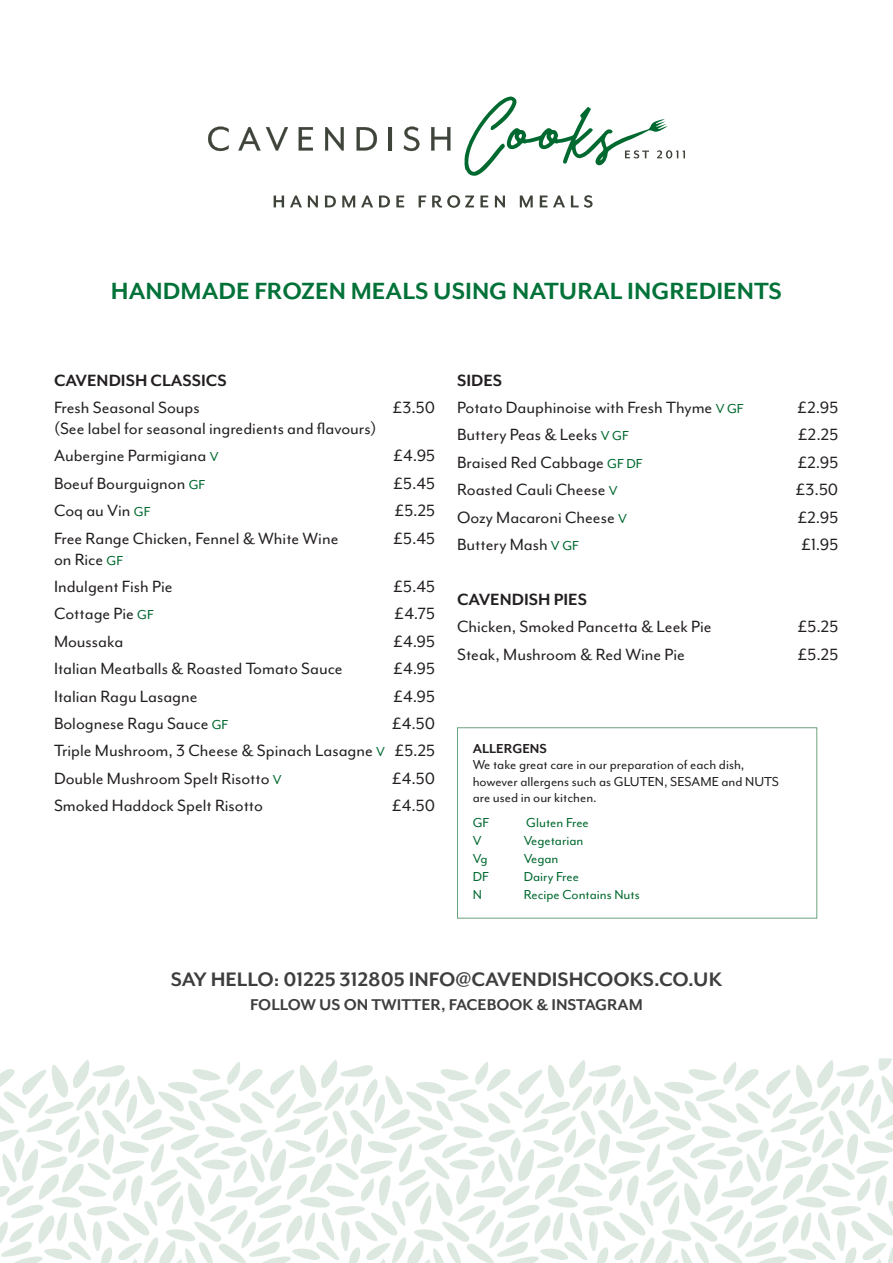
<style>
.page{position:relative;width:893px;height:1263px;background:#fff}
.page>*{position:absolute;margin:0;border:0;box-sizing:border-box;transform-origin:0 0}
.t1{font:700 27px "Mr Eaves Mod OT";color:#027239}
.t2{font:700 22.5px "Mr Eaves Mod OT";color:#3e3e3f}
.t3{font:18.75px "Mr Eaves Mod OT";color:#231f20}
.t4{font:700 18.75px "Mr Eaves Mod OT";color:#231f20}
.t5{font:700 18px "Mr Eaves Mod OT";color:#3e3e3f}
.t6{font:15px/16.5px "Mr Eaves Mod OT";color:#231f20}
.t7{font:15px "Mr Eaves Mod OT";color:#00692f}
.s1{font-size:15px;color:#00692f}
.s2{font-weight:700}
</style>
<div class="page">
<svg style="left:0;top:1060px;width:893px;height:203px"></svg>
<svg style="left:274px;top:195px;width:10px;height:12px"></svg>
<svg style="left:290px;top:195px;width:12px;height:12px"></svg>
<svg style="left:308px;top:195px;width:10px;height:12px"></svg>
<svg style="left:325px;top:195px;width:11px;height:12px"></svg>
<svg style="left:342px;top:195px;width:13px;height:12px"></svg>
<svg style="left:361px;top:195px;width:12px;height:12px"></svg>
<svg style="left:379px;top:195px;width:11px;height:12px"></svg>
<svg style="left:396px;top:195px;width:8px;height:12px"></svg>
<svg style="left:419px;top:195px;width:7px;height:12px"></svg>
<svg style="left:432px;top:195px;width:42px;height:13px"></svg>
<svg style="left:480px;top:195px;width:8px;height:12px"></svg>
<svg style="left:495px;top:195px;width:10px;height:12px"></svg>
<svg style="left:520px;top:195px;width:13px;height:12px"></svg>
<svg style="left:540px;top:195px;width:7px;height:12px"></svg>
<svg style="left:553px;top:195px;width:12px;height:12px"></svg>
<svg style="left:571px;top:195px;width:22px;height:13px"></svg>
<svg style="left:208px;top:126px;width:21px;height:25px"></svg>
<svg style="left:238px;top:127px;width:50px;height:24px"></svg>
<svg style="left:299px;top:127px;width:14px;height:24px"></svg>
<svg style="left:325px;top:127px;width:19px;height:24px"></svg>
<svg style="left:357px;top:127px;width:20px;height:24px"></svg>
<hr style="left:389px;top:127px;width:3px;height:24px;background:#3f443a">
<svg style="left:404px;top:126px;width:15px;height:25px"></svg>
<svg style="left:431px;top:127px;width:19px;height:24px"></svg>
<svg style="left:464px;top:97px;width:221px;height:79px"></svg>
<div style="left:457px;top:727px;width:360px;height:191px;border:1px solid #6ca47e"></div>
<p class="t1" style="left:111px;top:276px;width:673px">HANDMADE FROZEN MEALS USING NATURAL INGREDIENTS</p>
<p class="t4" style="left:54px;top:370px;width:174px">CAVENDISH CLASSICS</p>
<p class="t3" style="left:54px;top:397px;width:147px">Fresh Seasonal Soups</p>
<p class="t3" style="left:393px;top:397px;width:44px">£3.50</p>
<p class="t3" style="left:54px;top:418px;width:324px">(See label for seasonal ingredients and flavours)</p>
<p class="t3" style="left:54px;top:446px;width:166px">Aubergine Parmigiana <span class="s1">V</span></p>
<p class="t3" style="left:393px;top:446px;width:43px">£4.95</p>
<p class="t3" style="left:54px;top:473px;width:153px">Boeuf Bourguignon <span class="s1">GF</span></p>
<p class="t3" style="left:394px;top:473px;width:43px">£5.45</p>
<p class="t3" style="left:54px;top:500px;width:98px">Coq au Vin <span class="s1">GF</span></p>
<p class="t3" style="left:395px;top:500px;width:42px">£5.25</p>
<p class="t3" style="left:54px;top:528px;width:286px">Free Range Chicken, Fennel &amp; White Wine</p>
<p class="t3" style="left:394px;top:528px;width:43px">£5.45</p>
<p class="t3" style="left:54px;top:549px;width:71px">on Rice <span class="s1">GF</span></p>
<p class="t3" style="left:54px;top:576px;width:120px">Indulgent Fish Pie</p>
<p class="t3" style="left:394px;top:576px;width:43px">£5.45</p>
<p class="t3" style="left:54px;top:604px;width:101px">Cottage Pie <span class="s1">GF</span></p>
<p class="t3" style="left:395px;top:604px;width:42px">£4.75</p>
<p class="t3" style="left:54px;top:631px;width:71px">Moussaka</p>
<p class="t3" style="left:393px;top:631px;width:43px">£4.95</p>
<p class="t3" style="left:54px;top:658px;width:290px">Italian Meatballs &amp; Roasted Tomato Sauce</p>
<p class="t3" style="left:393px;top:658px;width:43px">£4.95</p>
<p class="t3" style="left:54px;top:686px;width:145px">Italian Ragu Lasagne</p>
<p class="t3" style="left:393px;top:686px;width:43px">£4.95</p>
<p class="t3" style="left:54px;top:713px;width:176px">Bolognese Ragu Sauce <span class="s1">GF</span></p>
<p class="t3" style="left:392px;top:713px;width:44px">£4.50</p>
<p class="t3" style="left:54px;top:740px;width:383px">Triple Mushroom, 3 Cheese &amp; Spinach Lasagne <span class="s1">V</span> £5.25</p>
<p class="t3" style="left:54px;top:768px;width:229px">Double Mushroom Spelt Risotto <span class="s1">V</span></p>
<p class="t3" style="left:392px;top:768px;width:44px">£4.50</p>
<p class="t3" style="left:54px;top:795px;width:211px">Smoked Haddock Spelt Risotto</p>
<p class="t3" style="left:392px;top:795px;width:44px">£4.50</p>
<p class="t4" style="left:457px;top:370px;width:47px">SIDES</p>
<p class="t3" style="left:457px;top:397px;width:288px">Potato Dauphinoise with Fresh Thyme <span class="s1">V GF</span></p>
<p class="t3" style="left:798px;top:397px;width:42px">£2.95</p>
<p class="t3" style="left:457px;top:425px;width:173px">Buttery Peas &amp; Leeks <span class="s1">V GF</span></p>
<p class="t3" style="left:798px;top:425px;width:41px">£2.25</p>
<p class="t3" style="left:457px;top:452px;width:187px">Braised Red Cabbage <span class="s1">GF DF</span></p>
<p class="t3" style="left:798px;top:452px;width:42px">£2.95</p>
<p class="t3" style="left:457px;top:479px;width:162px">Roasted Cauli Cheese <span class="s1">V</span></p>
<p class="t3" style="left:796px;top:479px;width:44px">£3.50</p>
<p class="t3" style="left:457px;top:507px;width:171px">Oozy Macaroni Cheese <span class="s1">V</span></p>
<p class="t3" style="left:798px;top:507px;width:42px">£2.95</p>
<p class="t3" style="left:457px;top:534px;width:123px">Buttery Mash <span class="s1">V GF</span></p>
<p class="t3" style="left:802px;top:534px;width:38px">£1.95</p>
<p class="t4" style="left:457px;top:589px;width:131px">CAVENDISH PIES</p>
<p class="t3" style="left:457px;top:616px;width:256px">Chicken, Smoked Pancetta &amp; Leek Pie</p>
<p class="t3" style="left:798px;top:616px;width:42px">£5.25</p>
<p class="t3" style="left:457px;top:644px;width:229px">Steak, Mushroom &amp; Red Wine Pie</p>
<p class="t3" style="left:798px;top:644px;width:42px">£5.25</p>
<p class="t6" style="left:473px;top:740px;width:308px"><span class="s2">ALLERGENS<br></span>We take great care in our preparation of each dish, however allergens such as GLUTEN, SESAME and NUTS are used in our kitchen.</p>
<p class="t7" style="left:473px;top:814px;width:18px">GF</p>
<p class="t7" style="left:526px;top:814px;width:64px">Gluten Free</p>
<p class="t7" style="left:473px;top:832px;width:10px">V</p>
<p class="t7" style="left:524px;top:832px;width:61px">Vegetarian</p>
<p class="t7" style="left:473px;top:850px;width:16px">Vg</p>
<p class="t7" style="left:524px;top:850px;width:36px">Vegan</p>
<p class="t7" style="left:473px;top:868px;width:18px">DF</p>
<p class="t7" style="left:524px;top:868px;width:57px">Dairy Free</p>
<p class="t7" style="left:473px;top:886px;width:11px">N</p>
<p class="t7" style="left:524px;top:886px;width:118px">Recipe Contains Nuts</p>
<p class="t2" style="left:171px;top:967px;width:553px">SAY HELLO: 01225 312805 INFO@CAVENDISHCOOKS.CO.UK</p>
<p class="t5" style="left:250px;top:995px;width:394px">FOLLOW US ON TWITTER, FACEBOOK &amp; INSTAGRAM</p>
</div>
